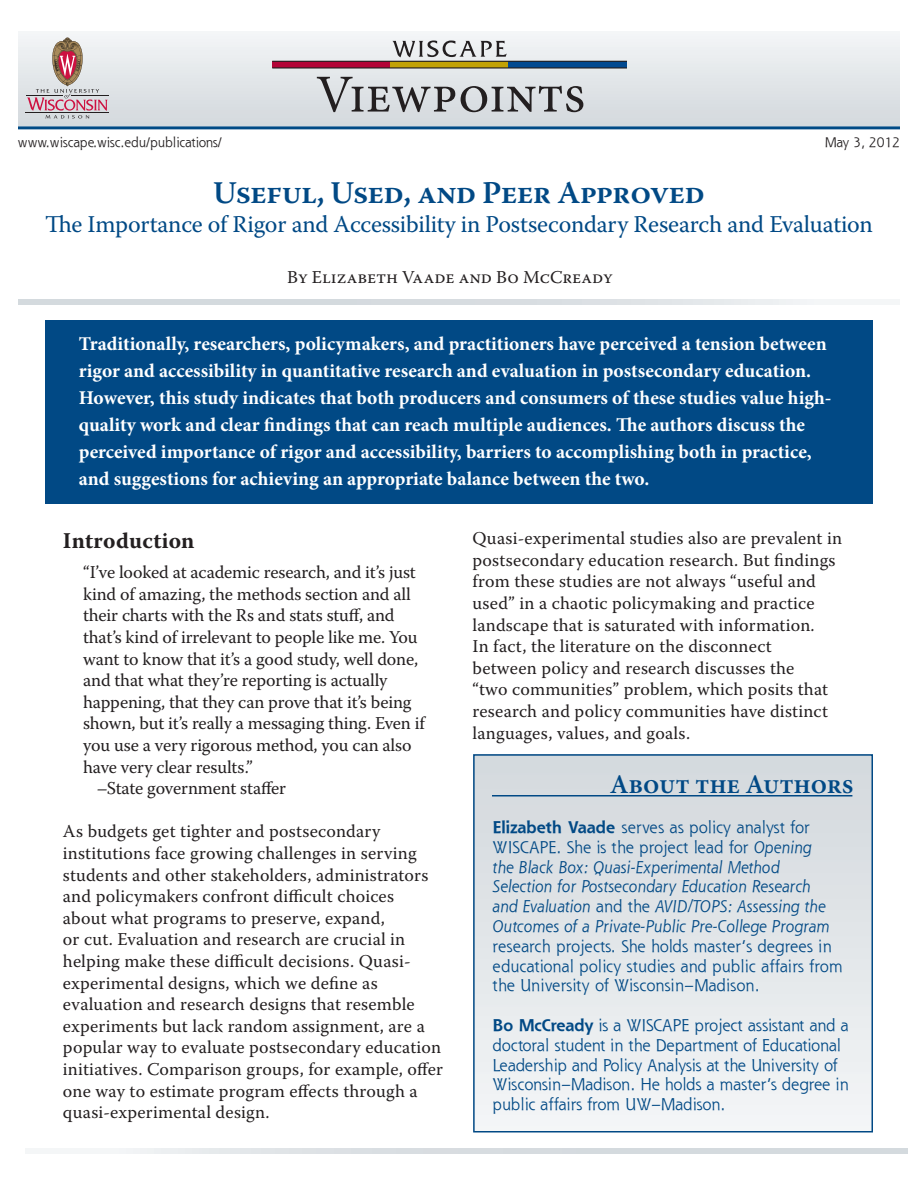
<style>
.page{position:relative;width:918px;height:1188px;background:#fff}
.page>*{position:absolute;margin:0;border:0;box-sizing:border-box;transform-origin:0 0}
.t1{font:53.4px "Minion Pro";color:#231f20}
.Subtitle{font:600 31.5px "Warnock Pro";letter-spacing:-.02em;color:#014985}
.About_the_Author_Hea{font:600 27px "Minion Pro";letter-spacing:-.01em;color:#014985}
.Subtitle-2{font:24px "Warnock Pro";letter-spacing:-.01em;color:#014985}
.t2{font:700 22.5px "Warnock Pro";letter-spacing:.01em;color:#231f20}
.Summary_Statement__B{font:700 19.5px/27px "Minion Pro";color:#fff}
.Body_Text{font:18px/21.6px "Warnock Pro";letter-spacing:.01em;color:#231f20}
.Body_Text-2{font:18px/21.6px "Warnock Pro";letter-spacing:-.01em;color:#231f20}
.Byline{font:18px "Warnock Pro";color:#231f20}
.About_the_Author_Tex{font:16.5px/19.8px "Shannon";letter-spacing:-.01em;color:#014985}
.URL_header{font:13.5px "Shannon";color:#231f20}
.Date_header{font:13.5px "Shannon";color:#231f20}
.s1{font-weight:700}
.s2{font-style:italic}
</style>
<div class="page">
<div style="left:18px;top:32px;width:882px;height:94px;background:linear-gradient(to bottom,#f2f4f5,#d3d9dd)"></div>
<svg style="left:392px;top:41px;width:115px;height:16px"></svg>
<div style="left:272px;top:61px;width:118px;height:7px;background:#b30437"></div>
<div style="left:391px;top:61px;width:118px;height:7px;background:#c2a205"></div>
<div style="left:509px;top:61px;width:118px;height:7px;background:#014990"></div>
<hr style="left:272px;top:61px;width:355px;height:1px;background:#231f20">
<hr style="left:272px;top:67px;width:355px;height:2px;background:#231f20">
<svg style="left:18px;top:300px;width:882px;height:4px;background:#dce1e4"></svg>
<hr style="left:26px;top:96px;width:37px;height:1px;background:#231f20">
<hr style="left:72px;top:96px;width:37px;height:1px;background:#231f20">
<hr style="left:26px;top:113px;width:83px;height:1px;background:#231f20">
<svg style="left:27px;top:37px;width:81px;height:82px;background:#cfbec1"></svg>
<div style="left:45px;top:321px;width:828px;height:183px;background:#014985"></div>
<svg style="left:25px;top:1149px;width:882px;height:4px;background:#dce1e4"></svg>
<div style="left:474px;top:755px;width:398px;height:377px;background:linear-gradient(to bottom,#d2d8dc,#f3f5f7)"></div>
<div style="left:473px;top:754px;width:400px;height:378px;border:2px solid #014985"></div>
<hr style="left:492px;top:795px;width:360px;height:1px;background:#014985">
<hr style="left:18px;top:126px;width:882px;height:3px;background:#004a85">
<p class="t1" style="left:316px;top:59px;width:271px">Viewpoints</p>
<p class="URL_header" style="left:18px;top:133px;width:205px">www.wiscape.wisc.edu/publications/</p>
<p class="Date_header" style="left:825px;top:133px;width:77px">May 3, 2012</p>
<p class="Subtitle" style="left:213px;top:174px;width:493px">Useful, Used, and Peer Approved</p>
<p class="Subtitle-2" style="left:45px;top:210px;width:829px">The Importance of Rigor and Accessibility in Postsecondary Research and Evaluation</p>
<p class="Byline" style="left:287px;top:266px;width:327px">By Elizabeth Vaade and Bo McCready</p>
<p class="Summary_Statement__B" style="left:79px;top:330px;width:754px">Traditionally, researchers, policymakers, and practitioners have perceived a tension between rigor and accessibility in quantitative research and evaluation in postsecondary education.<br>However, this study indicates that both producers and consumers of these studies value high&shy;quality work and clear findings that can reach multiple audiences. The authors discuss the perceived importance of rigor and accessibility, barriers to accomplishing both in practice, and suggestions for achieving an appropriate balance between the two.</p>
<p class="t2" style="left:63px;top:527px;width:133px">Introduction</p>
<p class="Body_Text-2" style="left:83px;top:561px;width:343px">“I’ve looked at academic research, and it’s just kind of amazing, the methods section and all their charts with the Rs and stats stuff, and that’s kind of irrelevant to people like me. You want to know that it’s a good study, well done, and that what they’re reporting is actually happening, that they can prove that it’s being shown, but it’s really a messaging thing. Even if you use a very rigorous method, you can also have very clear results.”</p>
<p class="Body_Text" style="left:97px;top:777px;width:191px">–State government staffer</p>
<p class="Body_Text" style="left:63px;top:820px;width:382px">As budgets get tighter and postsecondary institutions face growing challenges in serving students and other stakeholders, administrators and policymakers confront difficult choices<br>about what programs to preserve, expand,<br>or cut. Evaluation and research are crucial in helping make these difficult decisions. Quasi&shy;experimental designs, which we define as evaluation and research designs that resemble experiments but lack random assignment, are a popular way to evaluate postsecondary education initiatives. Comparison groups, for example, offer one way to estimate program effects through a quasi-experimental design.</p>
<p class="Body_Text" style="left:472px;top:527px;width:371px">Quasi-experimental studies also are prevalent in postsecondary education research. But findings from these studies are not always “useful and used” in a chaotic policymaking and practice landscape that is saturated with information.<br>In fact, the literature on the disconnect<br>between policy and research discusses the<br>“two communities” problem, which posits that research and policy communities have distinct languages, values, and goals.</p>
<p class="About_the_Author_Hea" style="left:610px;top:766px;width:245px">About the Authors</p>
<p class="About_the_Author_Tex" style="left:493px;top:817px;width:352px"><span class="s1">Elizabeth Vaade</span> serves as policy analyst for WISCAPE. She is the project lead for <span class="s2">Opening<br>the Black Box: Quasi-Experimental Method Selection for Postsecondary Education Research<br>and Evaluation</span> and the <span class="s2">AVID/TOPS: Assessing the Outcomes of a Private-Public Pre-College Program </span>research projects. She holds master’s degrees in educational policy studies and public affairs from the University of Wisconsin–Madison.</p>
<p class="About_the_Author_Tex" style="left:493px;top:1015px;width:358px"><span class="s1">Bo McCready</span> is a WISCAPE project assistant and a doctoral student in the Department of Educational Leadership and Policy Analysis at the University of Wisconsin–Madison. He holds a master’s degree in public affairs from UW–Madison.</p>
</div>
